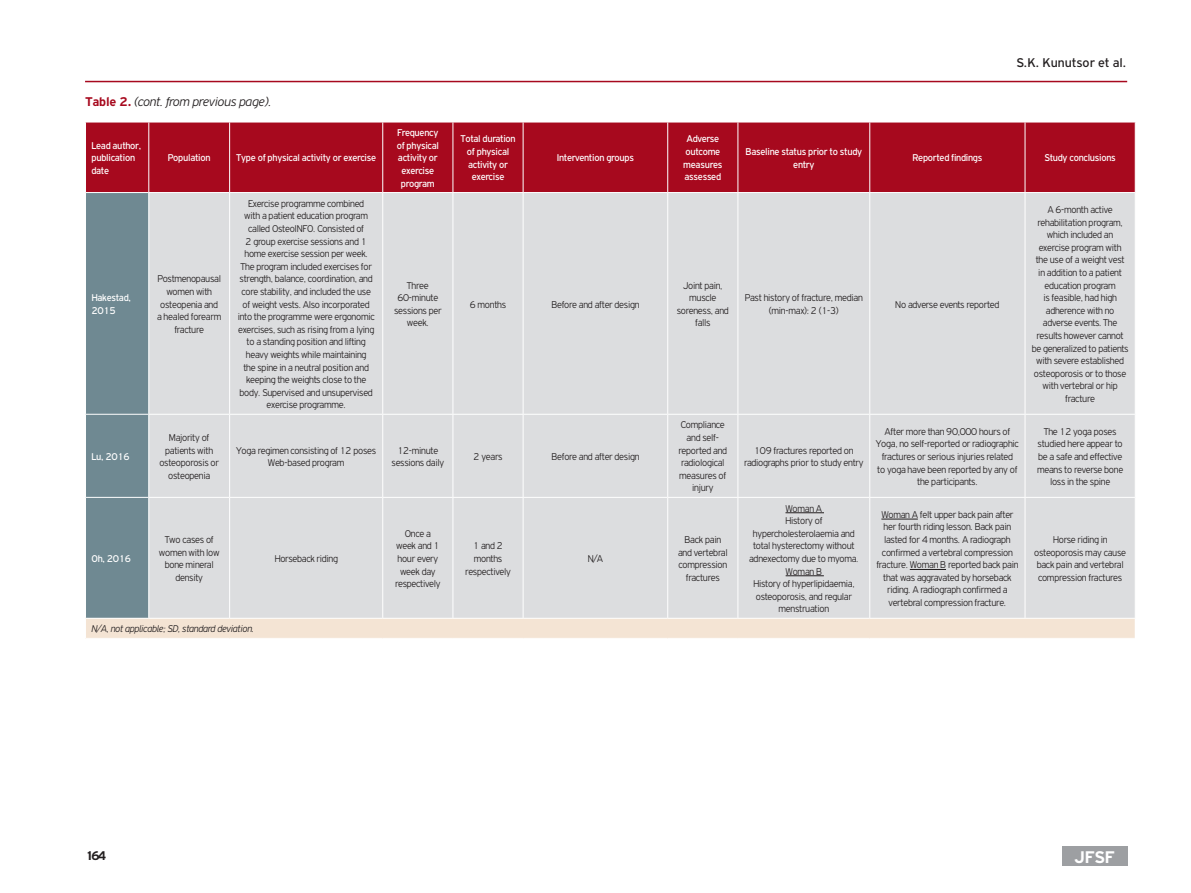
<style>
.page{position:relative;width:1191px;height:893px;background:#fff}
.page>*{position:absolute;margin:0;border:0;box-sizing:border-box;transform-origin:0 0}
.t1{font:700 18px "PF Highway Gothic";color:#fff}
.t2{font:italic 300 13.5px "PF Highway Gothic";letter-spacing:-.02em;color:#231f20}
.t3{font:13.5px "PF Highway Gothic";color:#231f20}
.t4{font:700 13.5px "PF Highway Gothic";color:#231f20}
.t5{font:300 10.5px/12.6px "PF Highway Gothic";letter-spacing:-.025em;color:#231f20;text-align:center;scale:.95 1}
.t6{font:10.5px/12.6px "PF Highway Gothic";letter-spacing:-.025em;color:#fff;text-align:center;scale:.95 1}
.t7{font:italic 300 10.5px "PF Highway Gothic";letter-spacing:-.025em;color:#231f20;scale:.95 1}
.s1{font-weight:700;font-style:normal;color:#a7091e}
</style>
<div class="page">
<hr style="left:85px;top:81px;width:1042px;height:1px;background:#a7091e">
<div style="left:1062px;top:847px;width:65px;height:19px;background:#9d9fa2"></div>
<div style="left:86px;top:123px;width:1048px;height:69px;background:#a7091e"></div>
<div style="left:149px;top:193px;width:985px;height:425px;background:#dcdddf"></div>
<div style="left:85px;top:618px;width:1050px;height:20px;background:#f4e4d4"></div>
<hr style="left:148px;top:122px;width:1px;height:70px;background:#fff">
<hr style="left:229px;top:122px;width:1px;height:70px;background:#fff">
<hr style="left:382px;top:122px;width:1px;height:70px;background:#fff">
<hr style="left:452px;top:122px;width:1px;height:70px;background:#fff">
<hr style="left:523px;top:122px;width:1px;height:70px;background:#fff">
<hr style="left:667px;top:122px;width:1px;height:70px;background:#fff">
<hr style="left:737px;top:122px;width:1px;height:70px;background:#fff">
<hr style="left:869px;top:122px;width:1px;height:70px;background:#fff">
<hr style="left:1024px;top:122px;width:1px;height:70px;background:#fff">
<hr style="left:229px;top:193px;width:1px;height:221px;background:#fff">
<hr style="left:382px;top:193px;width:1px;height:221px;background:#fff">
<hr style="left:452px;top:193px;width:1px;height:221px;background:#fff">
<hr style="left:523px;top:193px;width:1px;height:221px;background:#fff">
<hr style="left:667px;top:193px;width:1px;height:221px;background:#fff">
<hr style="left:737px;top:193px;width:1px;height:221px;background:#fff">
<hr style="left:869px;top:193px;width:1px;height:221px;background:#fff">
<hr style="left:1024px;top:193px;width:1px;height:221px;background:#fff">
<hr style="left:149px;top:414px;width:81px;height:1px;background:#fff">
<hr style="left:230px;top:414px;width:153px;height:1px;background:#fff">
<hr style="left:229px;top:415px;width:1px;height:82px;background:#fff">
<hr style="left:383px;top:414px;width:70px;height:1px;background:#fff">
<hr style="left:382px;top:415px;width:1px;height:82px;background:#fff">
<hr style="left:453px;top:414px;width:70px;height:1px;background:#fff">
<hr style="left:452px;top:415px;width:1px;height:82px;background:#fff">
<hr style="left:523px;top:414px;width:144px;height:1px;background:#fff">
<hr style="left:523px;top:415px;width:1px;height:82px;background:#fff">
<hr style="left:667px;top:414px;width:71px;height:1px;background:#fff">
<hr style="left:667px;top:415px;width:1px;height:82px;background:#fff">
<hr style="left:738px;top:414px;width:131px;height:1px;background:#fff">
<hr style="left:737px;top:415px;width:1px;height:82px;background:#fff">
<hr style="left:869px;top:414px;width:156px;height:1px;background:#fff">
<hr style="left:869px;top:415px;width:1px;height:82px;background:#fff">
<hr style="left:1025px;top:414px;width:110px;height:1px;background:#fff">
<hr style="left:1024px;top:415px;width:1px;height:82px;background:#fff">
<hr style="left:149px;top:497px;width:81px;height:1px;background:#fff">
<hr style="left:230px;top:497px;width:153px;height:1px;background:#fff">
<hr style="left:229px;top:498px;width:1px;height:120px;background:#fff">
<hr style="left:383px;top:497px;width:70px;height:1px;background:#fff">
<hr style="left:382px;top:498px;width:1px;height:120px;background:#fff">
<hr style="left:453px;top:497px;width:70px;height:1px;background:#fff">
<hr style="left:452px;top:498px;width:1px;height:120px;background:#fff">
<hr style="left:523px;top:497px;width:144px;height:1px;background:#fff">
<hr style="left:523px;top:498px;width:1px;height:120px;background:#fff">
<hr style="left:667px;top:497px;width:71px;height:1px;background:#fff">
<hr style="left:667px;top:498px;width:1px;height:120px;background:#fff">
<hr style="left:738px;top:497px;width:131px;height:1px;background:#fff">
<hr style="left:737px;top:498px;width:1px;height:120px;background:#fff">
<hr style="left:869px;top:497px;width:156px;height:1px;background:#fff">
<hr style="left:869px;top:498px;width:1px;height:120px;background:#fff">
<hr style="left:1025px;top:497px;width:110px;height:1px;background:#fff">
<hr style="left:1024px;top:498px;width:1px;height:120px;background:#fff">
<svg style="left:85px;top:193px;width:64px;height:445px;background:#799098"></svg>
<hr style="left:149px;top:618px;width:81px;height:1px;background:#fff">
<hr style="left:230px;top:618px;width:153px;height:1px;background:#fff">
<hr style="left:383px;top:618px;width:70px;height:1px;background:#fff">
<hr style="left:453px;top:618px;width:70px;height:1px;background:#fff">
<hr style="left:523px;top:618px;width:144px;height:1px;background:#fff">
<hr style="left:667px;top:618px;width:71px;height:1px;background:#fff">
<hr style="left:738px;top:618px;width:131px;height:1px;background:#fff">
<hr style="left:869px;top:618px;width:156px;height:1px;background:#fff">
<hr style="left:1025px;top:618px;width:110px;height:1px;background:#fff">
<hr style="left:785px;top:512px;width:39px;height:1px;background:#231f20">
<hr style="left:785px;top:575px;width:39px;height:1px;background:#231f20">
<hr style="left:881px;top:519px;width:37px;height:1px;background:#231f20">
<hr style="left:909px;top:569px;width:37px;height:1px;background:#231f20">
<p class="t2" style="left:85px;top:95px;width:188px"><span class="s1">Table 2.</span> (cont. from previous page).</p>
<p class="t6" style="left:91px;top:139px;width:54px;text-align:left">Lead author, publication date</p>
<p class="t6" style="left:91px;top:291px;width:43px;text-align:left">Hakestad,<br>2015</p>
<p class="t6" style="left:168px;top:152px;width:46px">Population</p>
<p class="t6" style="left:236px;top:152px;width:149px">Type of physical activity or exercise</p>
<p class="t5" style="left:157px;top:273px;width:69px">Postmenopausal women with osteopenia and a healed forearm fracture</p>
<p class="t5" style="left:238px;top:197px;width:146px">Exercise programme combined<br>with a patient education program called OsteoINFO. Consisted of<br>2 group exercise sessions and 1 home exercise session per week.<br>The program included exercises for strength, balance, coordination, and core stability, and included the use of weight vests. Also incorporated into the programme were ergonomic exercises, such as rising from a lying to a standing position and lifting heavy weights while maintaining<br>the spine in a neutral position and keeping the weights close to the body. Supervised and unsupervised exercise programme.</p>
<p class="t6" style="left:397px;top:126px;width:46px">Frequency of physical activity or exercise program</p>
<p class="t6" style="left:460px;top:133px;width:60px">Total duration of physical activity or exercise</p>
<p class="t6" style="left:557px;top:152px;width:83px">Intervention groups</p>
<p class="t5" style="left:394px;top:279px;width:51px">Three<br>60-minute sessions per week.</p>
<p class="t5" style="left:470px;top:298px;width:40px">6 months</p>
<p class="t5" style="left:551px;top:298px;width:94px">Before and after design</p>
<p class="t6" style="left:91px;top:450px;width:42px">Lu, 2016</p>
<p class="t6" style="left:91px;top:552px;width:43px">Oh, 2016</p>
<p class="t5" style="left:159px;top:431px;width:64px">Majority of patients with osteoporosis or osteopenia</p>
<p class="t5" style="left:236px;top:444px;width:149px">Yoga regimen consisting of 12 poses<br>Web-based program</p>
<p class="t5" style="left:391px;top:444px;width:57px">12-minute sessions daily</p>
<p class="t5" style="left:473px;top:450px;width:32px">2 years</p>
<p class="t5" style="left:551px;top:450px;width:94px">Before and after design</p>
<p class="t5" style="left:159px;top:533px;width:65px">Two cases of women with low bone mineral density</p>
<p class="t5" style="left:274px;top:552px;width:68px">Horseback riding</p>
<p class="t5" style="left:395px;top:527px;width:49px">Once a week and 1 hour every week day respectively</p>
<p class="t5" style="left:465px;top:540px;width:49px">1 and 2 months respectively</p>
<p class="t5" style="left:587px;top:552px;width:18px">N/A</p>
<p class="t7" style="left:91px;top:623px;width:173px">N/A, not applicable; SD, standard deviation.</p>
<p class="t3" style="left:1016px;top:56px;width:111px">S.K. Kunutsor et al.</p>
<p class="t6" style="left:683px;top:133px;width:43px">Adverse outcome measures assessed</p>
<p class="t5" style="left:677px;top:279px;width:56px">Joint pain, muscle soreness, and falls</p>
<p class="t5" style="left:678px;top:419px;width:53px">Compliance and self&shy;reported and radiological measures of injury</p>
<p class="t5" style="left:678px;top:533px;width:54px">Back pain and vertebral compression fractures</p>
<p class="t6" style="left:745px;top:145px;width:124px">Baseline status prior to study entry</p>
<p class="t6" style="left:912px;top:152px;width:75px">Reported findings</p>
<p class="t6" style="left:1044px;top:152px;width:77px">Study conclusions</p>
<p class="t5" style="left:745px;top:291px;width:126px">Past history of fracture, median (min-max): 2 (1-3)</p>
<p class="t5" style="left:895px;top:298px;width:111px">No adverse events reported</p>
<p class="t5" style="left:1031px;top:203px;width:103px">A 6-month active rehabilitation program, which included an exercise program with the use of a weight vest in addition to a patient education program<br>is feasible, had high adherence with no adverse events. The results however cannot be generalized to patients with severe established osteoporosis or to those with vertebral or hip fracture</p>
<p class="t5" style="left:744px;top:444px;width:127px">109 fractures reported on radiographs prior to study entry</p>
<p class="t5" style="left:876px;top:425px;width:152px">After more than 90,000 hours of<br>Yoga, no self-reported or radiographic fractures or serious injuries related<br>to yoga have been reported by any of the participants.</p>
<p class="t5" style="left:1037px;top:425px;width:92px">The 12 yoga poses studied here appear to be a safe and effective means to reverse bone loss in the spine</p>
<p class="t5" style="left:749px;top:502px;width:117px">Woman A<br>History of hypercholesterolaemia and total hysterectomy without adnexectomy due to myoma.<br>Woman B<br>History of hyperlipidaemia, osteoporosis, and regular menstruation</p>
<p class="t5" style="left:876px;top:508px;width:151px">Woman A felt upper back pain after her fourth riding lesson. Back pain lasted for 4 months. A radiograph confirmed a vertebral compression fracture. Woman B reported back pain that was aggravated by horseback riding. A radiograph confirmed a vertebral compression fracture.</p>
<p class="t5" style="left:1034px;top:533px;width:98px">Horse riding in osteoporosis may cause back pain and vertebral compression fractures</p>
<p class="t4" style="left:85px;top:848px;width:23px">164</p>
<h1 class="t1" style="left:1074px;top:848px;width:42px">JFSF</h1>
</div>
